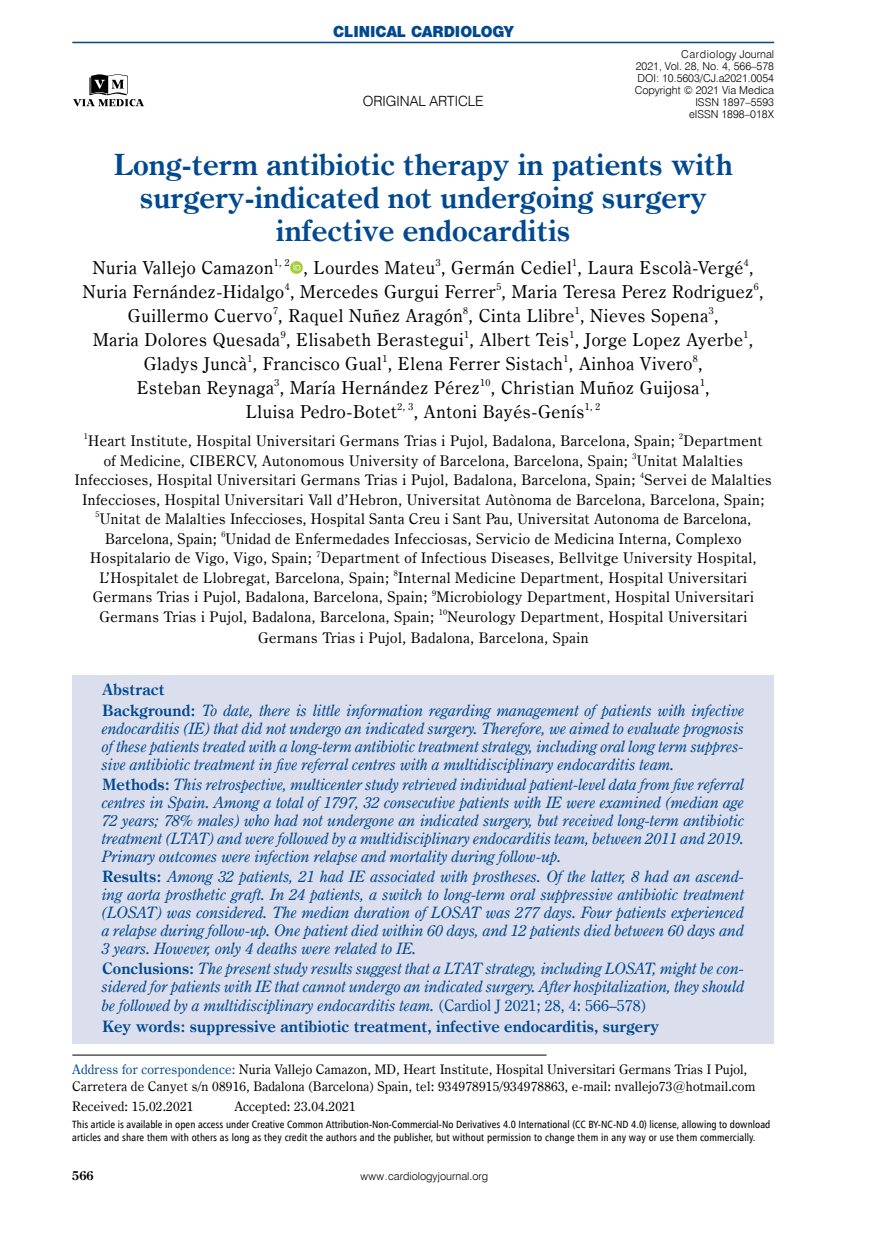
<style>
.page{position:relative;width:872px;height:1234px;background:#fff}
.page>*{position:absolute;margin:0;border:0;box-sizing:border-box;transform-origin:0 0}
.t1{font:700 29.4px/33px "Century Oldst EU";color:#004990;text-align:center}
.t2{font:17.85px/24px "Century Oldst EU";letter-spacing:.035em;color:#000;text-align:center}
.t3{font:italic 15.75px/18px "Century Oldst EU";color:#004990;text-align:justify}
.t4{font:700 15.75px "Century Oldst EU";color:#004990}
.t5{font:14.7px/19.5px "Century Oldst EU";letter-spacing:.035em;color:#000;text-align:center}
.t6{font:14.1px "Swis 721 Blk 2 EU";color:#004990}
.t7{font:14.1px "Swis 721 Lt EU";color:#000}
.t8{font:13.2px/16.5px "Century Oldst EU";letter-spacing:.015em;color:#000}
.t9{font:700 12.75px "Century Oldst EU";color:#000}
.t10{font:10.95px/12px "Swis 721 Lt EU";color:#000;text-align:right}
.t11{font:10.5px/12.8px "Humnst 777 Cn EU";color:#000}
.s1{font-weight:700;font-style:normal}
.s2{font-style:normal}
.s3{color:#004990}
</style>
<div class="page">
<div style="left:72px;top:675px;width:702px;height:368px;background:#dbdeed"></div>
<hr style="left:72px;top:1054px;width:474px;height:1px;background:#000">
<svg style="left:290px;top:261px;width:13px;height:13px"></svg>
<svg style="left:293px;top:263px;width:7px;height:7px"></svg>
<hr style="left:72px;top:42px;width:702px;height:1px;background:#004990">
<svg style="left:73px;top:74px;width:71px;height:33px"></svg>
<p class="t6" style="left:333px;top:22px;width:182px">CLINICAL CARDIOLOGY</p>
<p class="t7" style="left:363px;top:93px;width:123px">original article</p>
<p class="t10" style="left:635px;top:49px;width:141px">Cardiology Journal<br>2021, Vol. 28, No. 4, 566–578<br>DOI: 10.5603/CJ.a2021.0054<br>Copyright © 2021 Via Medica<br>ISSN 1897–5593<br>eISSN 1898–018X</p>
<h1 class="t1" style="left:113px;top:149px;width:621px">Long-term antibiotic therapy in patients with surgery-indicated not undergoing surgery infective endocarditis</h1>
<p class="t2" style="left:83px;top:256px;width:682px">Nuria Vallejo Camazon<sup>1,</sup> <sup>2</sup> , Lourdes Mateu<sup>3</sup>, Germán Cediel<sup>1</sup>, Laura Escolà-Vergé<sup>4</sup>, Nuria Fernández-Hidalgo<sup>4</sup>, Mercedes Gurgui Ferrer<sup>5</sup>, Maria Teresa Perez Rodriguez<sup>6</sup>, Guillermo Cuervo<sup>7</sup>, Raquel Nuñez Aragón<sup>8</sup>, Cinta Llibre<sup>1</sup>, Nieves Sopena<sup>3</sup>,<br>Maria Dolores Quesada<sup>9</sup>, Elisabeth Berastegui<sup>1</sup>, Albert Teis<sup>1</sup>, Jorge Lopez Ayerbe<sup>1</sup>, Gladys Juncà<sup>1</sup>, Francisco Gual<sup>1</sup>, Elena Ferrer Sistach<sup>1</sup>, Ainhoa Vivero<sup>8</sup>,<br>Esteban Reynaga<sup>3</sup>, María Hernández Pérez<sup>10</sup>, Christian Muñoz Guijosa<sup>1</sup>,<br>Lluisa Pedro-Botet<sup>2,</sup> <sup>3</sup>, Antoni Bayés-Genís<sup>1,</sup> <sup>2</sup></p>
<p class="t5" style="left:75px;top:431px;width:698px"><sup>1</sup>Heart Institute, Hospital Universitari Germans Trias i Pujol, Badalona, Barcelona, Spain; <sup>2</sup>Department<br>of Medicine, CIBERCV, Autonomous University of Barcelona, Barcelona, Spain; <sup>3</sup>Unitat Malalties Infeccioses, Hospital Universitari Germans Trias i Pujol, Badalona, Barcelona, Spain; <sup>4</sup>Servei de Malalties Infeccioses, Hospital Universitari Vall d’Hebron, Universitat Autònoma de Barcelona, Barcelona, Spain; <sup>5</sup>Unitat de Malalties Infeccioses, Hospital Santa Creu i Sant Pau, Universitat Autonoma de Barcelona, Barcelona, Spain; <sup>6</sup>Unidad de Enfermedades Infecciosas, Servicio de Medicina Interna, Complexo Hospitalario de Vigo, Vigo, Spain; <sup>7</sup>Department of Infectious Diseases, Bellvitge University Hospital, L’Hospitalet de Llobregat, Barcelona, Spain; <sup>8</sup>Internal Medicine Department, Hospital Universitari Germans Trias i Pujol, Badalona, Barcelona, Spain; <sup>9</sup>Microbiology Department, Hospital Universitari Germans Trias i Pujol, Badalona, Barcelona, Spain; <sup>10</sup>Neurology Department, Hospital Universitari</p>
<p class="t5" style="left:258px;top:628px;width:332px">Germans Trias i Pujol, Badalona, Barcelona, Spain</p>
<p class="t3" style="left:102px;top:679px;width:644px;line-height:20.1px"><span class="s1">Abstract<br>Background:</span> To date, there is little information regarding management of patients with infective</p>
<p class="t3" style="left:102px;top:719px;width:644px">endocarditis (IE) that did not undergo an indicated surgery. Therefore, we aimed to evaluate prognosis of these patients treated with a long-term antibiotic treatment strategy, including oral long term suppres&shy;sive antibiotic treatment in five referral centres with a multidisciplinary endocarditis team.</p>
<p class="t3" style="left:102px;top:775px;width:644px"><span class="s1">Methods:</span> This retrospective, multicenter study retrieved individual patient-level data from five referral centres in Spain. Among a total of 1797, 32 consecutive patients with IE were examined (median age 72 years; 78% males) who had not undergone an indicated surgery, but received long-term antibiotic treatment (LTAT) and were followed by a multidisciplinary endocarditis team, between 2011 and 2019.<br>Primary outcomes were infection relapse and mortality during follow-up.</p>
<p class="t3" style="left:102px;top:867px;width:644px"><span class="s1">Results:</span> Among 32 patients, 21 had IE associated with prostheses. Of the latter, 8 had an ascend&shy;ing aorta prosthetic graft. In 24 patients, a switch to long-term oral suppressive antibiotic treatment (LOSAT) was considered. The median duration of LOSAT was 277 days. Four patients experienced a relapse during follow-up. One patient died within 60 days, and 12 patients died between 60 days and 3 years. However, only 4 deaths were related to IE.</p>
<p class="t3" style="left:102px;top:959px;width:644px"><span class="s1">Conclusions:</span> The present study results suggest that a LTAT strategy, including LOSAT, might be con&shy;sidered for patients with IE that cannot undergo an indicated surgery. After hospitalization, they should be followed by a multidisciplinary endocarditis team. <span class="s2">(Cardiol J 2021; 28, 4: 566–578)</span></p>
<p class="t4" style="left:102px;top:1016px;width:558px">Key words: suppressive antibiotic treatment, infective endocarditis, surgery</p>
<p class="t8" style="left:72px;top:1061px;width:684px"><span class="s3">Address for correspondence:</span> Nuria Vallejo Camazon, MD, Heart Institute, Hospital Universitari Germans Trias I Pujol,<br>Carretera de Canyet s/n 08916, Badalona (Barcelona) Spain, tel: 934978915/934978863, e-mail: nvallejo73@hotmail.com</p>
<p class="t8" style="left:72px;top:1098px;width:123px">Received: 15.02.2021</p>
<p class="t8" style="left:234px;top:1098px;width:123px">Accepted: 23.04.2021</p>
<p class="t11" style="left:72px;top:1117px;width:699px">This article is available in open access under Creative Common Attribution-Non-Commercial-No Derivatives 4.0 International (CC BY-NC-ND 4.0) license, allowing to download articles and share them with others as long as they credit the authors and the publisher, but without permission to change them in any way or use them commercially.</p>
<p class="t9" style="left:72px;top:1167px;width:23px">566</p>
<p class="t10" style="left:360px;top:1170px;width:129px">www.cardiologyjournal.org</p>
</div>
